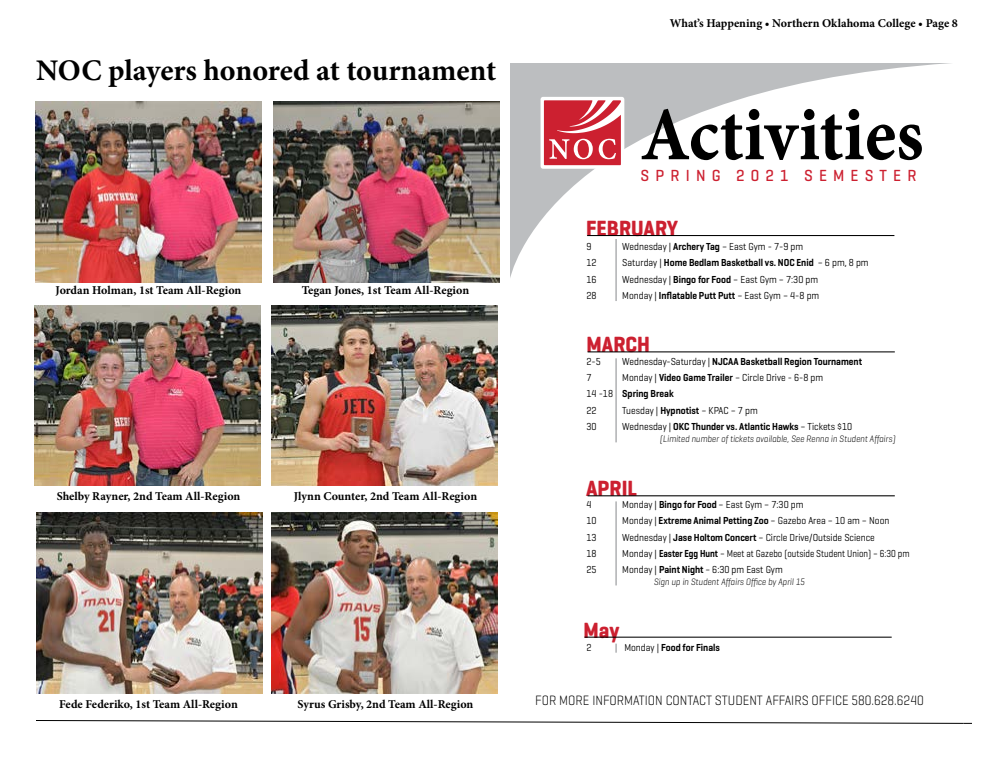
<style>
.page{position:relative;width:1008px;height:768px;background:#fff}
.page>*{position:absolute;margin:0;border:0;box-sizing:border-box;transform-origin:0 0}
.t1{font:75.8px "Minion Pro Bold Capt";color:#000;scale:.93 1}
.t2{font:700 30px "Minion Pro";letter-spacing:-.005em;color:#000}
.t3{font:700 22.4px "Geogrotesque";color:#cc2030;scale:.9 1}
.t4{font:500 16.4px "Geogrotesque";letter-spacing:.4em;color:#cc2030;scale:.94 1}
.t5{font:300 13.8px "Geogrotesque";color:#000;scale:.9 1}
.t6{font:700 12px "Minion Pro";color:#000}
.t7{font:10.3px/16.4px "Geogrotesque";color:#000;scale:.9 1}
.t8{font:600 10.3px "Geogrotesque";color:#000;scale:.9 1}
.t9{font:italic 300 9.5px "Geogrotesque";color:#000;scale:.9 1}
.s1{font-weight:600}
.s2{font-weight:400}
</style>
<div class="page">
<svg style="left:36px;top:720px;width:936px;height:4px"></svg>
<svg style="left:510px;top:63px;width:441px;height:216px"></svg>
<hr style="left:587px;top:235px;width:307px;height:1px;background:#000">
<hr style="left:588px;top:352px;width:307px;height:1px;background:#000">
<hr style="left:588px;top:496px;width:307px;height:1px;background:#000">
<hr style="left:584px;top:637px;width:308px;height:1px;background:#000">
<hr style="left:616px;top:239px;width:1px;height:62px;background:#808285">
<hr style="left:616px;top:358px;width:1px;height:84px;background:#808285">
<hr style="left:616px;top:501px;width:1px;height:84px;background:#808285">
<svg style="left:541px;top:97px;width:83px;height:72px"></svg>
<svg style="left:544px;top:100px;width:77px;height:65px;background:#d54b58"></svg>
<img style="left:35px;top:101px;width:227px;height:181px">
<img style="left:273px;top:101px;width:226px;height:181px">
<img style="left:35px;top:305px;width:226px;height:181px">
<img style="left:272px;top:305px;width:226px;height:181px">
<img style="left:36px;top:513px;width:226px;height:180px">
<img style="left:272px;top:513px;width:226px;height:180px">
<p class="t2" style="left:36px;top:49px;width:462px">NOC players honored at tournament</p>
<p class="t6" style="left:56px;top:282px;width:187px">Jordan Holman, 1st Team All-Region</p>
<p class="t6" style="left:302px;top:282px;width:169px">Tegan Jones, 1st Team All-Region</p>
<p class="t6" style="left:57px;top:488px;width:185px">Shelby Rayner, 2nd Team All-Region</p>
<p class="t6" style="left:294px;top:488px;width:185px">Jlynn Counter, 2nd Team All-Region</p>
<p class="t6" style="left:59px;top:695px;width:180px">Fede Federiko, 1st Team All-Region</p>
<p class="t6" style="left:298px;top:695px;width:177px">Syrus Grisby, 2nd Team All-Region</p>
<p class="t6" style="left:670px;top:14px;width:290px">What’s Happening • Northern Oklahoma College • Page 8</p>
<p class="t1" style="left:640px;top:90px;width:306px">Activities</p>
<p class="t4" style="left:641px;top:166px;width:295px">SPRING 2021 SEMESTER</p>
<p class="t3" style="left:586px;top:215px;width:104px">FEBRUARY</p>
<p class="t7" style="left:586px;top:238px;width:7px">9</p>
<p class="t7" style="left:622px;top:238px;width:203px">Wednesday | <span class="s1">Archery Tag</span> – East Gym - 7-9 pm</p>
<p class="t7" style="left:586px;top:254px;width:13px">12</p>
<p class="t8" style="left:622px;top:257px;width:275px"><span class="s2">Saturday |</span> Home Bedlam Basketball vs. NOC Enid <span class="s2">– 6 pm, 8 pm</span></p>
<p class="t7" style="left:586px;top:271px;width:13px">16</p>
<p class="t7" style="left:622px;top:271px;width:219px">Wednesday | <span class="s1">Bingo for Food</span> – East Gym – 7:30 pm</p>
<p class="t7" style="left:586px;top:287px;width:13px">28</p>
<p class="t7" style="left:622px;top:287px;width:220px">Monday | <span class="s1">Inflatable Putt Putt</span> – East Gym – 4-8 pm</p>
<p class="t3" style="left:587px;top:330px;width:72px">MARCH</p>
<p class="t7" style="left:586px;top:353px;width:18px">2-5</p>
<p class="t8" style="left:622px;top:355px;width:268px"><span class="s2">Wednesday-Saturday |</span> NJCAA Basketball Region Tournament</p>
<p class="t7" style="left:586px;top:369px;width:7px">7</p>
<p class="t7" style="left:586px;top:369px;width:265px;text-indent:36px">Monday | <span class="s1">Video Game Trailer</span> – Circle Drive - 6-8 pm<br>14 -18 <span class="s1">Spring Break<br></span>22</p>
<p class="t7" style="left:622px;top:402px;width:152px">Tuesday | <span class="s1">Hypnotist</span> – KPAC – 7 pm</p>
<p class="t7" style="left:586px;top:418px;width:13px">30</p>
<p class="t8" style="left:622px;top:420px;width:257px"><span class="s2">Wednesday |</span> OKC Thunder vs. Atlantic Hawks <span class="s2">– Tickets $10</span></p>
<p class="t9" style="left:660px;top:433px;width:263px">(Limited number of tickets available, See Renna in Student Affairs)</p>
<p class="t3" style="left:586px;top:474px;width:58px">APRIL</p>
<p class="t7" style="left:586px;top:496px;width:7px">4</p>
<p class="t7" style="left:622px;top:496px;width:203px">Monday | <span class="s1">Bingo for Food</span> – East Gym – 7:30 pm</p>
<p class="t7" style="left:586px;top:512px;width:13px">10</p>
<p class="t7" style="left:622px;top:512px;width:298px">Monday | <span class="s1">Extreme Animal Petting Zoo</span> – Gazebo Area – 10 am – Noon</p>
<p class="t7" style="left:586px;top:529px;width:13px">13</p>
<p class="t7" style="left:622px;top:529px;width:282px">Wednesday | <span class="s1">Jase Holtom Concert</span> – Circle Drive/Outside Science</p>
<p class="t7" style="left:586px;top:545px;width:13px">18</p>
<p class="t7" style="left:622px;top:545px;width:321px">Monday | <span class="s1">Easter Egg Hunt</span> – Meet at Gazebo (outside Student Union) – 6:30 pm</p>
<p class="t7" style="left:586px;top:561px;width:13px">25</p>
<p class="t7" style="left:622px;top:561px;width:180px">Monday | <span class="s1">Paint Night</span> – 6:30 pm East Gym</p>
<p class="t9" style="left:654px;top:576px;width:169px">Sign up in Student Affairs Office by April 15</p>
<p class="t3" style="left:584px;top:616px;width:41px">May</p>
<p class="t7" style="left:586px;top:639px;width:7px">2</p>
<p class="t8" style="left:624px;top:641px;width:108px"><span class="s2">Monday |</span> Food for Finals</p>
<p class="t5" style="left:535px;top:692px;width:433px">FOR MORE INFORMATION CONTACT STUDENT AFFAIRS OFFICE 580.628.6240</p>
</div>
